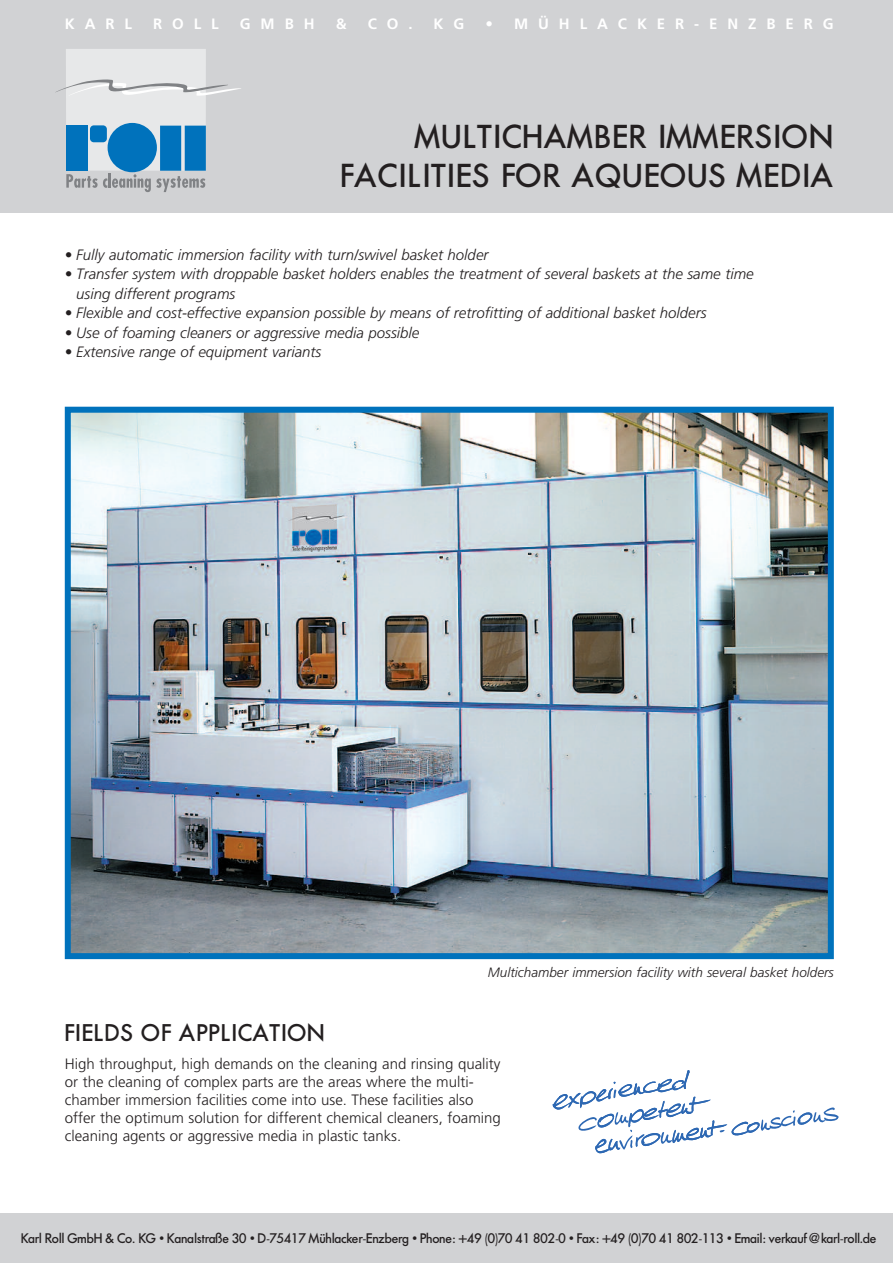
<style>
.page{position:relative;width:893px;height:1263px;background:#fff}
.page>*{position:absolute;margin:0;border:0;box-sizing:border-box;transform-origin:0 0}
.t1{font:33px/39.6px "Fut Med";letter-spacing:.04em;color:#231f20;text-align:right}
.t2{font:24px "Fut Med";letter-spacing:.04em;color:#231f20}
.t3{font:italic 300 15px/19.5px "Frutiger";color:#231f20}
.t4{font:300 15px/18px "Frutiger";color:#231f20}
.t5{font:700 15px "Frutiger";letter-spacing:.66em;color:#fff}
.t6{font:13.8px "Fut Med";color:#231f20}
.t7{font:italic 300 13.5px "Frutiger";color:#231f20}
</style>
<div class="page">
<div style="left:0;top:0;width:892px;height:213px;background:#d1d2d4"></div>
<div style="left:0;top:1213px;width:892px;height:50px;background:#d1d2d4"></div>
<img style="left:72px;top:414px;width:754px;height:538px">
<div style="left:65px;top:407px;width:768px;height:552px;border:6px solid #0072bc"></div>
<svg style="left:552px;top:1070px;width:286px;height:84px"></svg>
<div style="left:66px;top:49px;width:140px;height:122px;background:#e7e8e9"></div>
<svg style="left:90px;top:125px;width:17px;height:17px"></svg>
<svg style="left:55px;top:79px;width:186px;height:17px"></svg>
<svg style="left:66px;top:126px;width:140px;height:66px"></svg>
<p class="t5" style="left:65px;top:17px;width:69px">KARL</p>
<p class="t5" style="left:153px;top:17px;width:67px">ROLL</p>
<p class="t5" style="left:240px;top:17px;width:76px">GMBH</p>
<p class="t5" style="left:336px;top:17px;width:12px">&amp;</p>
<p class="t5" style="left:367px;top:17px;width:98px">CO. KG</p>
<p class="t5" style="left:485px;top:17px;width:350px">• MÜHLACKER-ENZBERG</p>
<h1 class="t1" style="left:340px;top:119px;width:495px">MULTICHAMBER IMMERSION<br>FACILITIES FOR AQUEOUS MEDIA</h1>
<p class="t3" style="left:65px;top:246px;width:425px">• Fully automatic immersion facility with turn/swivel basket holder</p>
<p class="t3" style="left:76px;top:265px;width:679px;text-indent:-11px">• Transfer system with droppable basket holders enables the treatment of several baskets at the same time using different programs</p>
<p class="t3" style="left:65px;top:304px;width:643px">• Flexible and cost-effective expansion possible by means of retrofitting of additional basket holders</p>
<p class="t3" style="left:65px;top:324px;width:356px">• Use of foaming cleaners or aggressive media possible</p>
<p class="t3" style="left:65px;top:343px;width:258px">• Extensive range of equipment variants</p>
<p class="t7" style="left:488px;top:967px;width:347px">Multichamber immersion facility with several basket holders</p>
<h2 class="t2" style="left:65px;top:1023px;width:262px">FIELDS OF APPLICATION</h2>
<p class="t4" style="left:65px;top:1056px;width:437px">High throughput, high demands on the cleaning and rinsing quality or the cleaning of complex parts are the areas where the multi&shy;chamber immersion facilities come into use. These facilities also offer the optimum solution for different chemical cleaners, foaming cleaning agents or aggressive media in plastic tanks.</p>
<p class="t6" style="left:21px;top:1232px;width:856px">Karl Roll GmbH &amp; Co. KG • Kanalstraße 30 • D-75417 Mühlacker-Enzberg • Phone: +49 (0)70 41 802-0 • Fax: +49 (0)70 41 802-113 • Email: verkauf@karl-roll.de</p>
</div>
